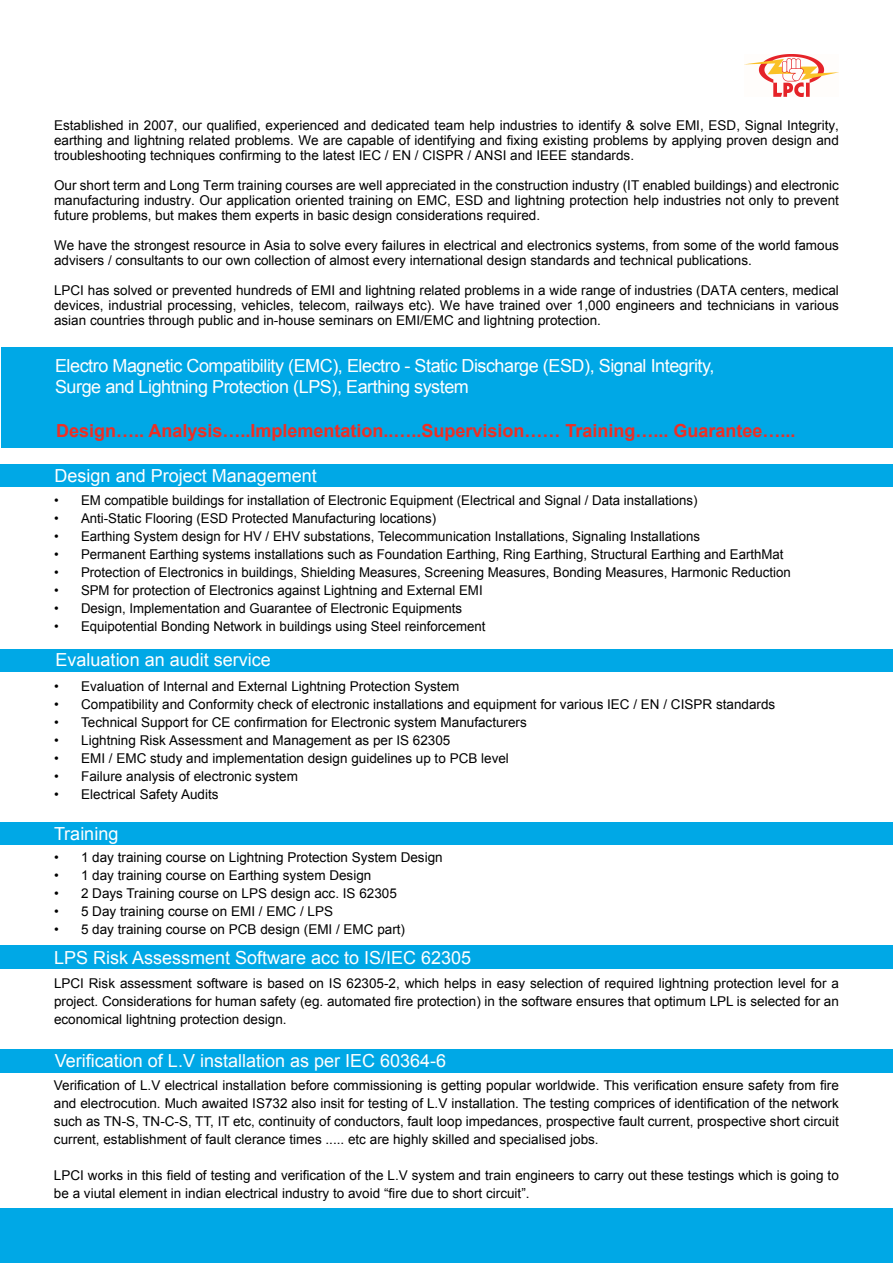
<style>
.page{position:relative;width:893px;height:1263px;background:#fff}
.page>*{position:absolute;margin:0;border:0;box-sizing:border-box;transform-origin:0 0}
.t1{font:18px "Arial";color:#fff}
.t2{font:18px/21.6px "Arial";letter-spacing:-.025em;color:#fff}
.t3{font:700 18px "Arial";color:#ee2e24}
.t4{font:13.5px/15px "Arial";color:#000;text-align:justify}
</style>
<div class="page">
<div style="left:0;top:1209px;width:893px;height:54px;background:#00a8e6"></div>
<div style="left:1px;top:347px;width:892px;height:101px;background:#00a8e6"></div>
<div style="left:0;top:465px;width:893px;height:22px;background:#00a8e6"></div>
<div style="left:0;top:649px;width:893px;height:23px;background:#00a8e6"></div>
<div style="left:0;top:822px;width:893px;height:22px;background:#00a8e6"></div>
<div style="left:0;top:945px;width:893px;height:24px;background:#00a8e6"></div>
<div style="left:0;top:1049px;width:893px;height:23px;background:#00a8e6"></div>
<img style="left:744px;top:54px;width:95px;height:43px">
<p class="t4" style="left:54px;top:118px;width:786px">Established in 2007, our qualified, experienced and dedicated team help industries to identify &amp; solve EMI, ESD, Signal Integrity, earthing and lightning related problems. We are capable of identifying and fixing existing problems by applying proven design and troubleshooting techniques confirming to the latest IEC / EN / CISPR / ANSI and IEEE standards.</p>
<p class="t4" style="left:54px;top:178px;width:786px">Our short term and Long Term training courses are well appreciated in the construction industry (IT enabled buildings) and electronic manufacturing industry. Our application oriented training on EMC, ESD and lightning protection help industries not only to prevent future problems, but makes them experts in basic design considerations required.</p>
<p class="t4" style="left:54px;top:238px;width:786px">We have the strongest resource in Asia to solve every failures in electrical and electronics systems, from some of the world famous advisers / consultants to our own collection of almost every international design standards and technical publications.</p>
<p class="t4" style="left:54px;top:283px;width:786px">LPCI has solved or prevented hundreds of EMI and lightning related problems in a wide range of industries (DATA centers, medical devices, industrial processing, vehicles, telecom, railways etc). We have trained over 1,000 engineers and technicians in various asian countries through public and in-house seminars on EMI/EMC and lightning protection.</p>
<h1 class="t2" style="left:55px;top:355px;width:661px">Electro Magnetic Compatibility (EMC), Electro - Static Discharge (ESD), Signal Integrity,<br>Surge and Lightning Protection (LPS), Earthing system</h1>
<h1 class="t3" style="left:56px;top:418px;width:741px">Design….. Analysis…..Implementation..…..Supervision…… Training…... Guarantee…...</h1>
<h1 class="t1" style="left:55px;top:464px;width:264px">Design and Project Management</h1>
<p class="t4" style="left:54px;top:492px;width:645px">• EM compatible buildings for installation of Electronic Equipment (Electrical and Signal / Data installations)</p>
<p class="t4" style="left:54px;top:510px;width:384px">• Anti-Static Flooring (ESD Protected Manufacturing locations)</p>
<p class="t4" style="left:54px;top:528px;width:648px">• Earthing System design for HV / EHV substations, Telecommunication Installations, Signaling Installations</p>
<p class="t4" style="left:54px;top:546px;width:731px">• Permanent Earthing systems installations such as Foundation Earthing, Ring Earthing, Structural Earthing and EarthMat</p>
<p class="t4" style="left:54px;top:564px;width:738px">• Protection of Electronics in buildings, Shielding Measures, Screening Measures, Bonding Measures, Harmonic Reduction</p>
<p class="t4" style="left:54px;top:582px;width:430px">• SPM for protection of Electronics against Lightning and External EMI</p>
<p class="t4" style="left:54px;top:600px;width:410px">• Design, Implementation and Guarantee of Electronic Equipments</p>
<p class="t4" style="left:54px;top:618px;width:433px">• Equipotential Bonding Network in buildings using Steel reinforcement</p>
<h1 class="t1" style="left:56px;top:648px;width:217px">Evaluation an audit service</h1>
<p class="t4" style="left:54px;top:679px;width:407px">• Evaluation of Internal and External Lightning Protection System</p>
<p class="t4" style="left:54px;top:697px;width:723px">• Compatibility and Conformity check of electronic installations and equipment for various IEC / EN / CISPR standards</p>
<p class="t4" style="left:54px;top:715px;width:474px">• Technical Support for CE confirmation for Electronic system Manufacturers</p>
<p class="t4" style="left:54px;top:733px;width:398px">• Lightning Risk Assessment and Management as per IS 62305</p>
<p class="t4" style="left:54px;top:751px;width:456px">• EMI / EMC study and implementation design guidelines up to PCB level</p>
<p class="t4" style="left:54px;top:769px;width:245px">• Failure analysis of electronic system</p>
<p class="t4" style="left:54px;top:787px;width:166px">• Electrical Safety Audits</p>
<h1 class="t1" style="left:54px;top:821px;width:66px">Training</h1>
<p class="t4" style="left:54px;top:849px;width:390px">• 1 day training course on Lightning Protection System Design</p>
<p class="t4" style="left:54px;top:867px;width:319px">• 1 day training course on Earthing system Design</p>
<p class="t4" style="left:54px;top:885px;width:344px">• 2 Days Training course on LPS design acc. IS 62305</p>
<p class="t4" style="left:54px;top:903px;width:281px">• 5 Day training course on EMI / EMC / LPS</p>
<p class="t4" style="left:54px;top:921px;width:353px">• 5 day training course on PCB design (EMI / EMC part)</p>
<h1 class="t1" style="left:54px;top:946px;width:419px">LPS Risk Assessment Software acc to IS/IEC 62305</h1>
<p class="t4" style="left:54px;top:974px;width:786px;line-height:18px">LPCI Risk assessment software is based on IS 62305-2, which helps in easy selection of required lightning protection level for a project. Considerations for human safety (eg. automated fire protection) in the software ensures that optimum LPL is selected for an economical lightning protection design.</p>
<h1 class="t1" style="left:55px;top:1049px;width:393px">Verification of L.V installation as per IEC 60364-6</h1>
<p class="t4" style="left:54px;top:1076px;width:786px;line-height:18px">Verification of L.V electrical installation before commissioning is getting popular worldwide. This verification ensure safety from fire and electrocution. Much awaited IS732 also insit for testing of L.V installation. The testing comprices of identification of the network such as TN-S, TN-C-S, TT, IT etc, continuity of conductors, fault loop impedances, prospective fault current, prospective short circuit current, establishment of fault clerance times ..... etc are highly skilled and specialised jobs.</p>
<p class="t4" style="left:54px;top:1166px;width:786px;line-height:18px">LPCI works in this field of testing and verification of the L.V system and train engineers to carry out these testings which is going to be a viutal element in indian electrical industry to avoid “fire due to short circuit”.</p>
</div>
